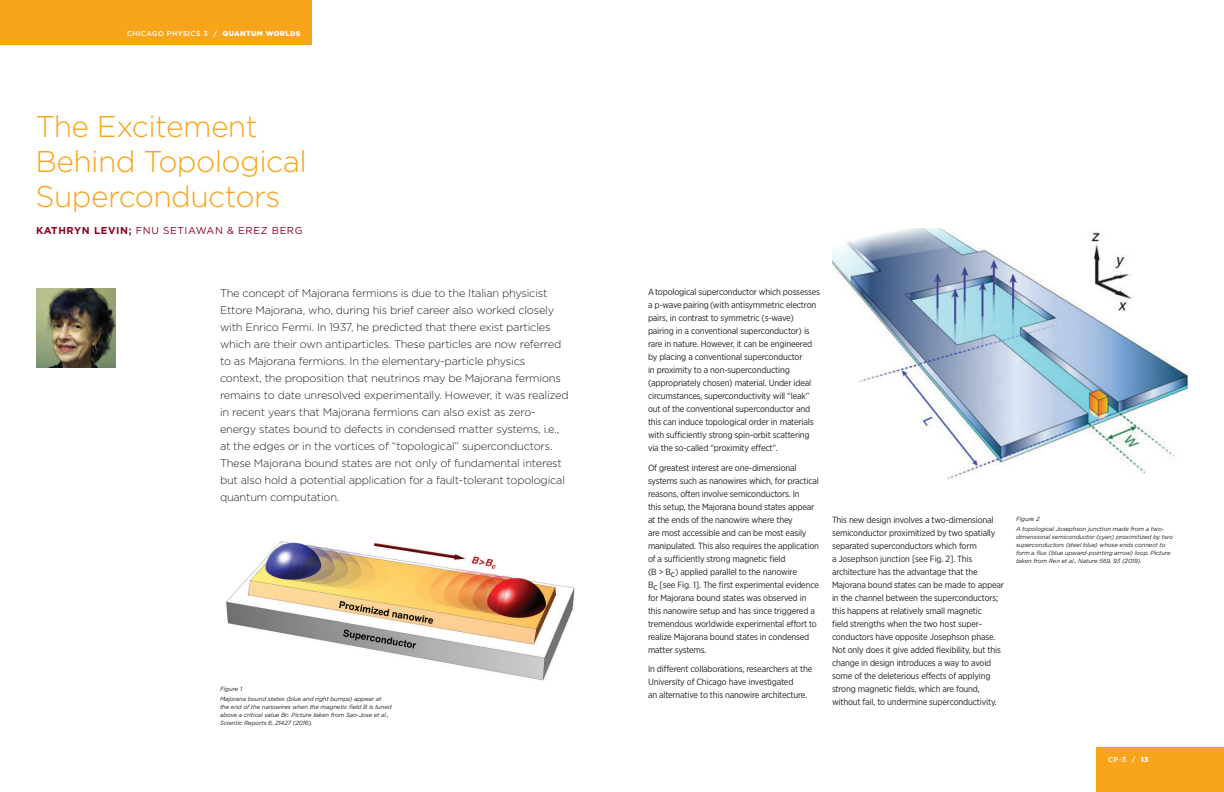
<style>
.page{position:relative;width:1224px;height:792px;background:#fff}
.page>*{position:absolute;margin:0;border:0;box-sizing:border-box;transform-origin:0 0}
.Article_Headers_L{font:300 30px/35px "Gotham";letter-spacing:-.02em;color:#f9a51b}
.Article_Intro_P{font:300 11px/17px "Gotham";letter-spacing:-.02em;color:#231f20}
.Author_Names_bold{font:10px "Gotham";letter-spacing:.06em;color:#8a011f}
.Article_Body_1{font:9px/13px "Gotham Narrow";letter-spacing:-.02em;color:#231f20}
.t1{font:500 7px "Gotham";letter-spacing:.06em;color:#fff}
.t2{font:italic 6px/8px "Gotham";letter-spacing:-.02em;color:#231f20}
.s1{font-weight:900}
.s2{font-weight:700}
</style>
<div class="page">
<div style="left:1096px;top:747px;width:128px;height:45px;background:#f9a51b"></div>
<div style="left:0;top:0;width:312px;height:45px;background:#f9a51b"></div>
<img style="left:36px;top:288px;width:80px;height:80px">
<img style="left:226px;top:541px;width:349px;height:140px">
<img style="left:832px;top:229px;width:357px;height:250px">
<p class="t1" style="left:127px;top:29px;width:175px">CHICAGO PHYSICS 3 / <span class="s1">QUANTUM WORLDS</span></p>
<p class="Article_Headers_L" style="left:36px;top:108px;width:273px">The Excitement<br>Behind Topological<br>Superconductors</p>
<p class="Author_Names_bold" style="left:36px;top:225px;width:268px"><span class="s2">KATHRYN LEVIN;</span> FNU SETIAWAN &amp; EREZ BERG</p>
<p class="Article_Intro_P" style="left:220px;top:284px;width:350px">The concept of Majorana fermions is due to the Italian physicist Ettore Majorana, who, during his brief career also worked closely with Enrico Fermi. In 1937, he predicted that there exist particles which are their own antiparticles. These particles are now referred to as Majorana fermions. In the elementary-particle physics context, the proposition that neutrinos may be Majorana fermions remains to date unresolved experimentally. However, it was realized in recent years that Majorana fermions can also exist as zero&shy;energy states bound to defects in condensed matter systems, i.e., at the edges or in the vortices of “topological” superconductors.<br>These Majorana bound states are not only of fundamental interest but also hold a potential application for a fault-tolerant topological quantum computation.</p>
<p class="Article_Body_1" style="left:648px;top:285px;width:173px">A topological superconductor which possesses a p-wave pairing (with antisymmetric electron pairs, in contrast to symmetric (s-wave) pairing in a conventional superconductor) is rare in nature. However, it can be engineered by placing a conventional superconductor<br>in proximity to a non-superconducting (appropriately chosen) material. Under ideal circumstances, superconductivity will “leak” out of the conventional superconductor and this can induce topological order in materials with sufficiently strong spin-orbit scattering via the so-called “proximity effect”.</p>
<p class="Article_Body_1" style="left:648px;top:461px;width:173px">Of greatest interest are one-dimensional systems such as nanowires which, for practical reasons, often involve semiconductors. In<br>this setup, the Majorana bound states appear at the ends of the nanowire where they<br>are most accessible and can be most easily manipulated. This also requires the application of a sufficiently strong magnetic field<br>(B &gt; Bc) applied parallel to the nanowire<br>Bc [see Fig. 1]. The first experimental evidence for Majorana bound states was observed in this nanowire setup and has since triggered a tremendous worldwide experimental effort to realize Majorana bound states in condensed matter systems.</p>
<p class="Article_Body_1" style="left:648px;top:662px;width:166px">In different collaborations, researchers at the<br>University of Chicago have investigated<br>an alternative to this nanowire architecture.</p>
<p class="t2" style="left:220px;top:685px;width:24px">Figure 1</p>
<p class="t2" style="left:220px;top:695px;width:173px">Majorana bound states (blue and right bumps) appear at the end of the nanowires when the magnetic field B is tuned above a critical value Bc. Picture taken from San-Jose et al., Scientic Reports 6, 21427 (2016).</p>
<p class="Article_Body_1" style="left:832px;top:514px;width:174px">This new design involves a two-dimensional semiconductor proximitized by two spatially separated superconductors which form<br>a Josephson junction [see Fig. 2]. This architecture has the advantage that the Majorana bound states can be made to appear in the channel between the superconductors; this happens at relatively small magnetic<br>field strengths when the two host super&shy;conductors have opposite Josephson phase.<br>Not only does it give added flexibility, but this change in design introduces a way to avoid some of the deleterious effects of applying strong magnetic fields, which are found, without fail, to undermine superconductivity.</p>
<p class="t2" style="left:1016px;top:515px;width:25px">Figure 2</p>
<p class="t2" style="left:1016px;top:525px;width:158px">A topological Josephson junction made from a two&shy;dimensional semiconductor (cyan) proximitized by two superconductors (steel blue) whose ends connect to form a flux (blue upward-pointing arrow) loop. Picture taken from Ren et al., Nature 569, 93 (2019).</p>
<p class="t1" style="left:1108px;top:755px;width:42px">CP-3 / <span class="s1">13</span></p>
</div>
